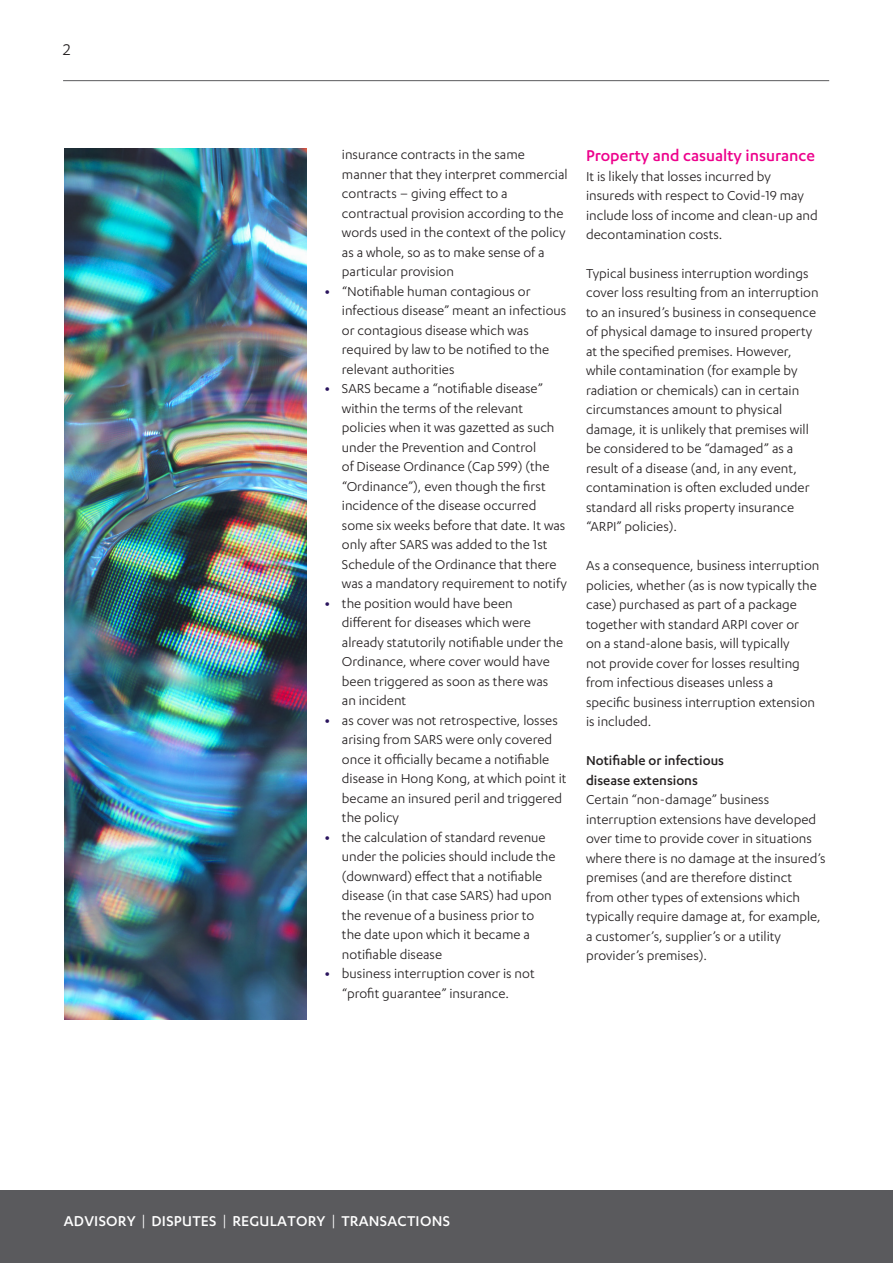
<style>
.page{position:relative;width:893px;height:1263px;background:#fff}
.page>*{position:absolute;margin:0;border:0;box-sizing:border-box;transform-origin:0 0}
.Heading_2__pink{font:500 18px "Karbon";color:#ed028c}
.t1{font:18px "Karbon";color:#231f20}
.t2{font:500 16.5px "Karbon";letter-spacing:.015em;color:#fff}
.Body{font:15px/19.5px "Karbon";color:#231f20}
.Heading_3{font:500 15px/19.5px "Karbon";color:#231f20}
.s1{font-weight:700;color:#29135d}
.s2{font-weight:400}
</style>
<div class="page">
<div style="left:0;top:1191px;width:893px;height:72px;background:#5a5a5d"></div>
<hr style="left:63px;top:80px;width:766px;height:1px;background:#5a5a5d">
<img style="left:64px;top:149px;width:243px;height:870px">
<p class="t1" style="left:63px;top:39px;width:9px">2</p>
<p class="Body" style="left:342px;top:144px;width:227px">insurance contracts in the same manner that they interpret commercial contracts – giving effect to a contractual provision according to the words used in the context of the policy as a whole, so as to make sense of a particular provision</p>
<p class="Body" style="left:342px;top:281px;width:226px;text-indent:-17px"><span class="s1">•</span> “Notifiable human contagious or infectious disease” meant an infectious or contagious disease which was required by law to be notified to the relevant authorities</p>
<p class="Body" style="left:342px;top:378px;width:226px;text-indent:-17px"><span class="s1">•</span> SARS became a “notifiable disease” within the terms of the relevant policies when it was gazetted as such under the Prevention and Control<br>of Disease Ordinance (Cap 599) (the “Ordinance”), even though the first incidence of the disease occurred some six weeks before that date. It was only after SARS was added to the 1st Schedule of the Ordinance that there was a mandatory requirement to notify</p>
<p class="Body" style="left:342px;top:593px;width:223px;text-indent:-17px"><span class="s1">•</span> the position would have been different for diseases which were already statutorily notifiable under the<br>Ordinance, where cover would have been triggered as soon as there was an incident</p>
<p class="Body" style="left:342px;top:710px;width:226px;text-indent:-17px"><span class="s1">•</span> as cover was not retrospective, losses arising from SARS were only covered once it officially became a notifiable disease in Hong Kong, at which point it became an insured peril and triggered the policy</p>
<p class="Body" style="left:342px;top:827px;width:215px;text-indent:-17px"><span class="s1">•</span> the calculation of standard revenue under the policies should include the (downward) effect that a notifiable disease (in that case SARS) had upon the revenue of a business prior to the date upon which it became a notifiable disease</p>
<p class="Body" style="left:325px;top:963px;width:211px;text-align:center"><span class="s1">•</span> business interruption cover is not “profit guarantee” insurance.</p>
<p class="Heading_2__pink" style="left:586px;top:146px;width:230px">Property and casualty insurance</p>
<p class="Body" style="left:586px;top:166px;width:233px">It is likely that losses incurred by insureds with respect to Covid-19 may include loss of income and clean-up and decontamination costs.</p>
<p class="Body" style="left:586px;top:263px;width:234px">Typical business interruption wordings cover loss resulting from an interruption to an insured’s business in consequence of physical damage to insured property at the specified premises. However, while contamination (for example by radiation or chemicals) can in certain circumstances amount to physical damage, it is unlikely that premises will be considered to be “damaged” as a result of a disease (and, in any event, contamination is often excluded under standard all risks property insurance “ARPI” policies).</p>
<p class="Body" style="left:586px;top:556px;width:235px">As a consequence, business interruption policies, whether (as is now typically the case) purchased as part of a package together with standard ARPI cover or<br>on a stand-alone basis, will typically<br>not provide cover for losses resulting from infectious diseases unless a specific business interruption extension is included.</p>
<p class="Heading_3" style="left:586px;top:750px;width:140px">Notifiable or infectious disease extensions</p>
<p class="Body" style="left:586px;top:789px;width:241px">Certain “non-damage” business interruption extensions have developed over time to provide cover in situations where there is no damage at the insured’s premises (and are therefore distinct<br>from other types of extensions which typically require damage at, for example, a customer’s, supplier’s or a utility provider’s premises).</p>
<p class="t2" style="left:64px;top:1212px;width:388px">ADVISORY <span class="s2">|</span> DISPUTES <span class="s2">|</span> REGULATORY <span class="s2">|</span> TRANSACTIONS</p>
</div>
